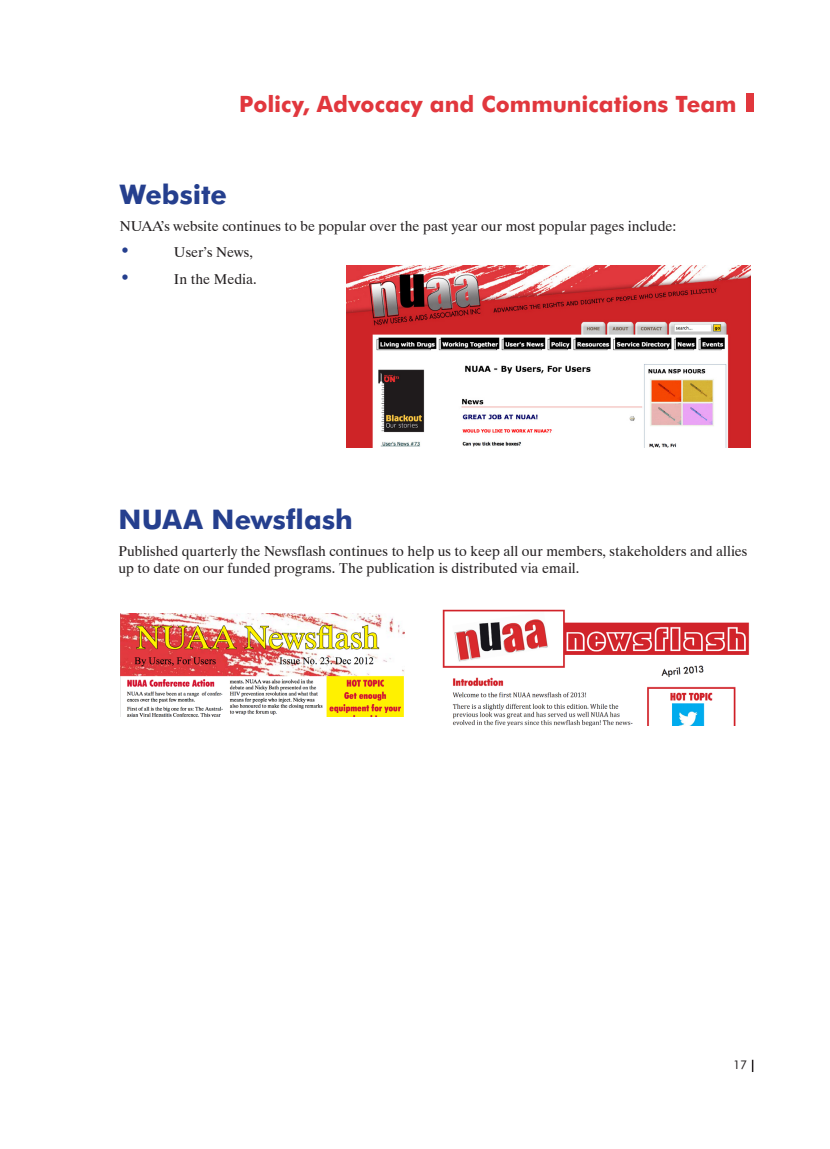
<style>
.page{position:relative;width:830px;height:1149px;background:#fff}
.page>*{position:absolute;margin:0;border:0;box-sizing:border-box;transform-origin:0 0}
.body_par{font:700 27px "Futura BT";color:#253f8e}
.body_par-2{font:700 22.5px "Futura BT";color:#e1373d}
.t1{font:18px "Dutch 801 BT";color:#253f8e}
.body_par-3{font:14.25px/17.1px "Dutch 801 BT";color:#231f20}
.t2{font:12px "Futura BT";color:#231f20}
</style>
<div class="page">
<svg style="left:751px;top:1059px;width:2px;height:12px"></svg>
<div style="left:746px;top:94px;width:7px;height:18px;background:#e1373d"></div>
<img style="left:346px;top:265px;width:403px;height:182px">
<img style="left:442px;top:609px;width:307px;height:116px">
<img style="left:120px;top:613px;width:284px;height:103px">
<p class="body_par-2" style="left:239px;top:90px;width:498px">Policy, Advocacy and Communications Team</p>
<p class="body_par" style="left:120px;top:178px;width:109px">Website</p>
<p class="body_par-3" style="left:120px;top:217px;width:557px">NUAA’s website continues to be popular over the past year our most popular pages include:</p>
<p class="t1" style="left:120px;top:240px;width:12px">•</p>
<p class="body_par-3" style="left:174px;top:244px;width:80px">User’s News,</p>
<p class="t1" style="left:120px;top:266px;width:12px">•</p>
<p class="body_par-3" style="left:174px;top:270px;width:84px">In the Media.</p>
<p class="body_par" style="left:118px;top:503px;width:236px">NUAA Newsflash</p>
<p class="body_par-3" style="left:118px;top:542px;width:630px">Published quarterly the Newsflash continues to help us to keep all our members, stakeholders and allies up to date on our funded programs. The publication is distributed via email.</p>
<p class="t2" style="left:732px;top:1056px;width:16px">17</p>
</div>
